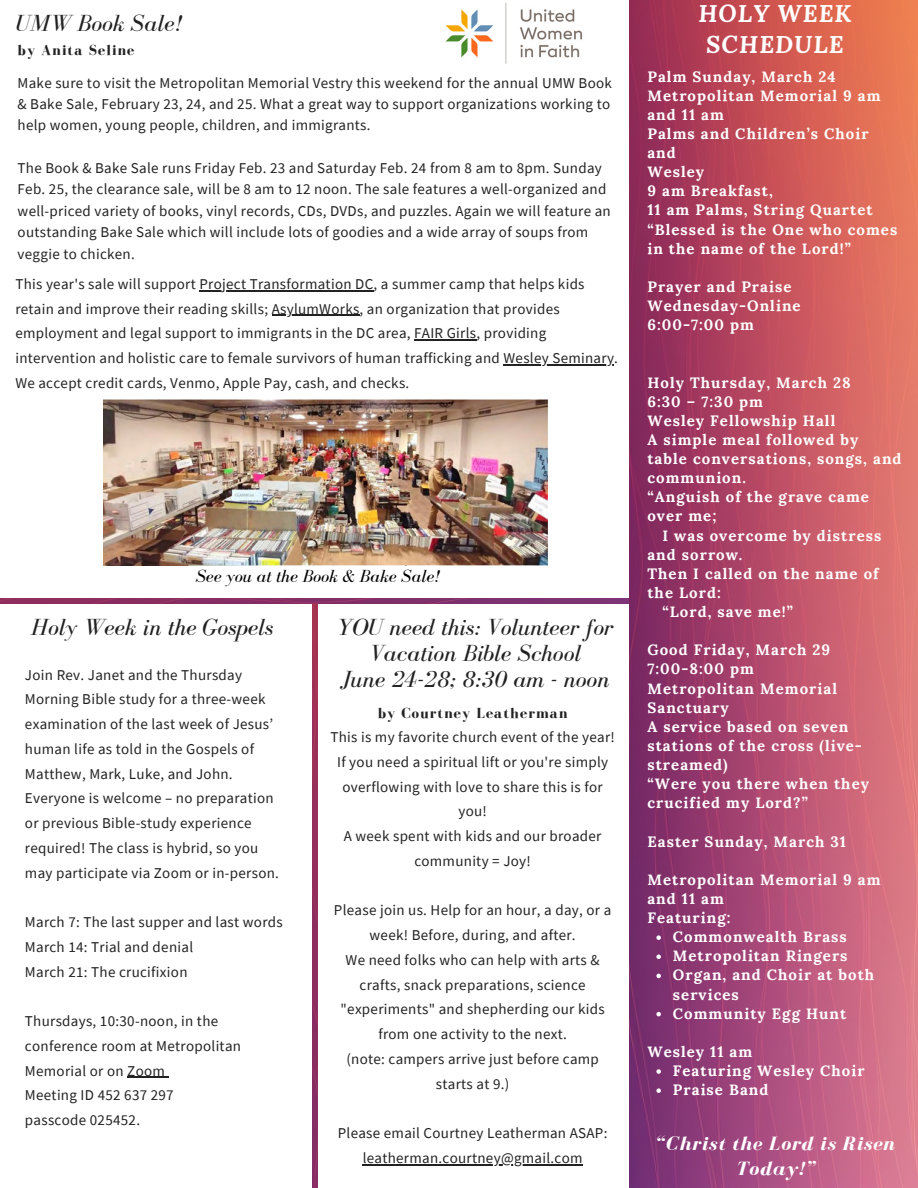
<style>
.page{position:relative;width:918px;height:1188px;background:#fff}
.page>*{position:absolute;margin:0;border:0;box-sizing:border-box;transform-origin:0 0}
.t1{font:italic 24px/25.8px "Bodoni FLF";color:#222;text-align:center}
.t2{font:italic 700 24px/30.3px "Lora";letter-spacing:.04em;color:#fff;text-align:center}
.t3{font:italic 700 19.8px/24.8px "Bodoni FLF";letter-spacing:.04em;color:#fff;text-align:center}
.t4{font:italic 18px "Bodoni FLF";color:#000}
.t5{font:15px/24.8px "Source Sans Pro";letter-spacing:.02em;color:#222}
.t6{font:700 15px/19.2px "Lora";letter-spacing:.07em;color:#fff}
.t7{font:700 15px "Bodoni FLF";letter-spacing:.07em;color:#222}
</style>
<div class="page">
<img style="left:630px;top:0;width:288px;height:1188px">
<img style="left:0;top:598px;width:631px;height:6px">
<img style="left:312px;top:604px;width:6px;height:584px">
<img style="left:445px;top:0;width:185px;height:74px">
<img style="left:104px;top:400px;width:443px;height:165px">
<hr style="left:127px;top:1077px;width:38px;height:1px;background:#222">
<svg style="left:656px;top:935px;width:5px;height:5px"></svg>
<svg style="left:656px;top:955px;width:5px;height:4px"></svg>
<svg style="left:656px;top:974px;width:5px;height:4px"></svg>
<svg style="left:656px;top:1012px;width:5px;height:4px"></svg>
<svg style="left:656px;top:1069px;width:5px;height:5px"></svg>
<svg style="left:656px;top:1088px;width:5px;height:5px"></svg>
<hr style="left:199px;top:290px;width:175px;height:1px;background:#222">
<hr style="left:272px;top:315px;width:88px;height:1px;background:#222">
<hr style="left:414px;top:339px;width:63px;height:2px;background:#222">
<hr style="left:504px;top:364px;width:110px;height:1px;background:#222">
<hr style="left:363px;top:1164px;width:220px;height:1px;background:#222">
<p class="t1" style="left:16px;top:10px;width:168px">UMW Book Sale!</p>
<p class="t7" style="left:18px;top:42px;width:118px">by Anita Seline</p>
<p class="t5" style="left:18px;top:72px;width:596px;line-height:21.3px">Make sure to visit the Metropolitan Memorial Vestry this weekend for the annual UMW Book &amp; Bake Sale, February 23, 24, and 25. What a great way to support organizations working to help women, young people, children, and immigrants.</p>
<p class="t5" style="left:18px;top:157px;width:595px;line-height:21.3px">The Book &amp; Bake Sale runs Friday Feb. 23 and Saturday Feb. 24 from 8 am to 8pm. Sunday Feb. 25, the clearance sale, will be 8 am to 12 noon. The sale features a well-organized and well-priced variety of books, vinyl records, CDs, DVDs, and puzzles. Again we will feature an outstanding Bake Sale which will include lots of goodies and a wide array of soups from veggie to chicken.</p>
<p class="t5" style="left:15px;top:271px;width:571px">This year's sale will support Project Transformation DC, a summer camp that helps kids</p>
<p class="t5" style="left:15px;top:296px;width:546px">retain and improve their reading skills; AsylumWorks, an organization that provides</p>
<p class="t5" style="left:15px;top:321px;width:604px">employment and legal support to immigrants in the DC area, FAIR Girls, providing intervention and holistic care to female survivors of human trafficking and Wesley Seminary.</p>
<p class="t5" style="left:15px;top:370px;width:396px">We accept credit cards, Venmo, Apple Pay, cash, and checks.</p>
<p class="t4" style="left:196px;top:566px;width:246px">See you at the Book &amp; Bake Sale!</p>
<h3 class="t1" style="left:31px;top:614px;width:244px">Holy Week in the Gospels</h3>
<p class="t5" style="left:25px;top:662px;width:250px">Join Rev. Janet and the Thursday Morning Bible study for a three-week examination of the last week of Jesus’ human life as told in the Gospels of Matthew, Mark, Luke, and John.</p>
<h2 class="t5" style="left:25px;top:786px;width:256px">Everyone is welcome – no preparation or previous Bible-study experience required! The class is hybrid, so you may participate via Zoom or in-person.</h2>
<p class="t5" style="left:25px;top:909px;width:259px">March 7: The last supper and last words</p>
<p class="t5" style="left:25px;top:934px;width:170px">March 14: Trial and denial</p>
<p class="t5" style="left:25px;top:959px;width:164px">March 21: The crucifixion</p>
<p class="t5" style="left:25px;top:1008px;width:218px">Thursdays, 10:30-noon, in the conference room at Metropolitan<br>Memorial or on Zoom</p>
<p class="t5" style="left:25px;top:1083px;width:150px">Meeting ID 452 637 297</p>
<p class="t5" style="left:25px;top:1107px;width:117px">passcode 025452.</p>
<h1 class="t1" style="left:337px;top:614px;width:278px">YOU need this: Volunteer for<br>Vacation Bible School<br>June 24-28; 8:30 am - noon</h1>
<p class="t7" style="left:378px;top:704px;width:191px">by Courtney Leatherman</p>
<h4 class="t5" style="left:330px;top:724px;width:286px">This is my favorite church event of the year!</h4>
<h4 class="t5" style="left:337px;top:749px;width:273px;text-align:center">If you need a spiritual lift or you're simply overflowing with love to share this is for you!</h4>
<h4 class="t5" style="left:344px;top:823px;width:259px;text-align:center">A week spent with kids and our broader community = Joy!</h4>
<h4 class="t5" style="left:334px;top:898px;width:279px;text-align:center">Please join us. Help for an hour, a day, or a week! Before, during, and after.</h4>
<h4 class="t5" style="left:341px;top:947px;width:266px;text-align:center">We need folks who can help with arts &amp; crafts, snack preparations, science "experiments" and shepherding our kids from one activity to the next.</h4>
<h4 class="t5" style="left:346px;top:1046px;width:254px;text-align:center">(note: campers arrive just before camp starts at 9.)</h4>
<p class="t5" style="left:338px;top:1120px;width:271px">Please email Courtney Leatherman ASAP:</p>
<p class="t5" style="left:363px;top:1145px;width:221px">leatherman.courtney@gmail.com</p>
<p class="t2" style="left:698px;top:-2px;width:155px">HOLY WEEK<br>SCHEDULE</p>
<p class="t6" style="left:647px;top:66px;width:251px">Palm Sunday, March 24<br>Metropolitan Memorial 9 am and 11 am<br>Palms and Children’s Choir and<br>Wesley<br>9 am Breakfast,<br>11 am Palms, String Quartet “Blessed is the One who comes in the name of the Lord!”</p>
<h2 class="t6" style="left:647px;top:277px;width:155px">Prayer and Praise<br>Wednesday-Online<br>6:00-7:00 pm</h2>
<h4 class="t6" style="left:647px;top:372px;width:205px">Holy Thursday, March 28</h4>
<h4 class="t6" style="left:647px;top:392px;width:117px">6:30 – 7:30 pm</h4>
<h4 class="t6" style="left:647px;top:411px;width:189px">Wesley Fellowship Hall</h4>
<h4 class="t6" style="left:647px;top:430px;width:212px">A simple meal followed by</h4>
<h4 class="t6" style="left:647px;top:449px;width:256px">table conversations, songs, and</h4>
<h4 class="t6" style="left:647px;top:468px;width:100px">communion.</h4>
<h4 class="t6" style="left:647px;top:487px;width:223px">“Anguish of the grave came</h4>
<h4 class="t6" style="left:647px;top:506px;width:70px">over me;</h4>
<h4 class="t6" style="left:662px;top:525px;width:221px">I was overcome by distress</h4>
<h4 class="t6" style="left:647px;top:545px;width:97px">and sorrow.</h4>
<h4 class="t6" style="left:647px;top:564px;width:233px">Then I called on the name of</h4>
<h4 class="t6" style="left:647px;top:583px;width:75px">the Lord:</h4>
<h4 class="t6" style="left:662px;top:602px;width:132px">“Lord, save me!”</h4>
<p class="t6" style="left:647px;top:640px;width:223px">Good Friday, March 29<br>7:00-8:00 pm<br>Metropolitan Memorial<br>Sanctuary<br>A service based on seven stations of the cross (live&shy;streamed)<br>“Were you there when they crucified my Lord?”</p>
<p class="t6" style="left:647px;top:831px;width:200px">Easter Sunday, March 31</p>
<p class="t6" style="left:647px;top:870px;width:235px">Metropolitan Memorial 9 am</p>
<p class="t6" style="left:647px;top:889px;width:78px">and 11 am</p>
<p class="t6" style="left:647px;top:908px;width:85px">Featuring:</p>
<p class="t6" style="left:673px;top:927px;width:175px">Commonwealth Brass</p>
<p class="t6" style="left:673px;top:946px;width:176px">Metropolitan Ringers</p>
<p class="t6" style="left:673px;top:965px;width:203px">Organ, and Choir at both</p>
<p class="t6" style="left:673px;top:984px;width:67px">services</p>
<p class="t6" style="left:673px;top:1004px;width:175px">Community Egg Hunt</p>
<p class="t6" style="left:647px;top:1042px;width:106px">Wesley 11 am</p>
<p class="t6" style="left:673px;top:1061px;width:193px">Featuring Wesley Choir</p>
<p class="t6" style="left:673px;top:1080px;width:97px">Praise Band</p>
<p class="t3" style="left:656px;top:1131px;width:241px">“Christ the Lord is Risen<br>Today!”</p>
</div>
